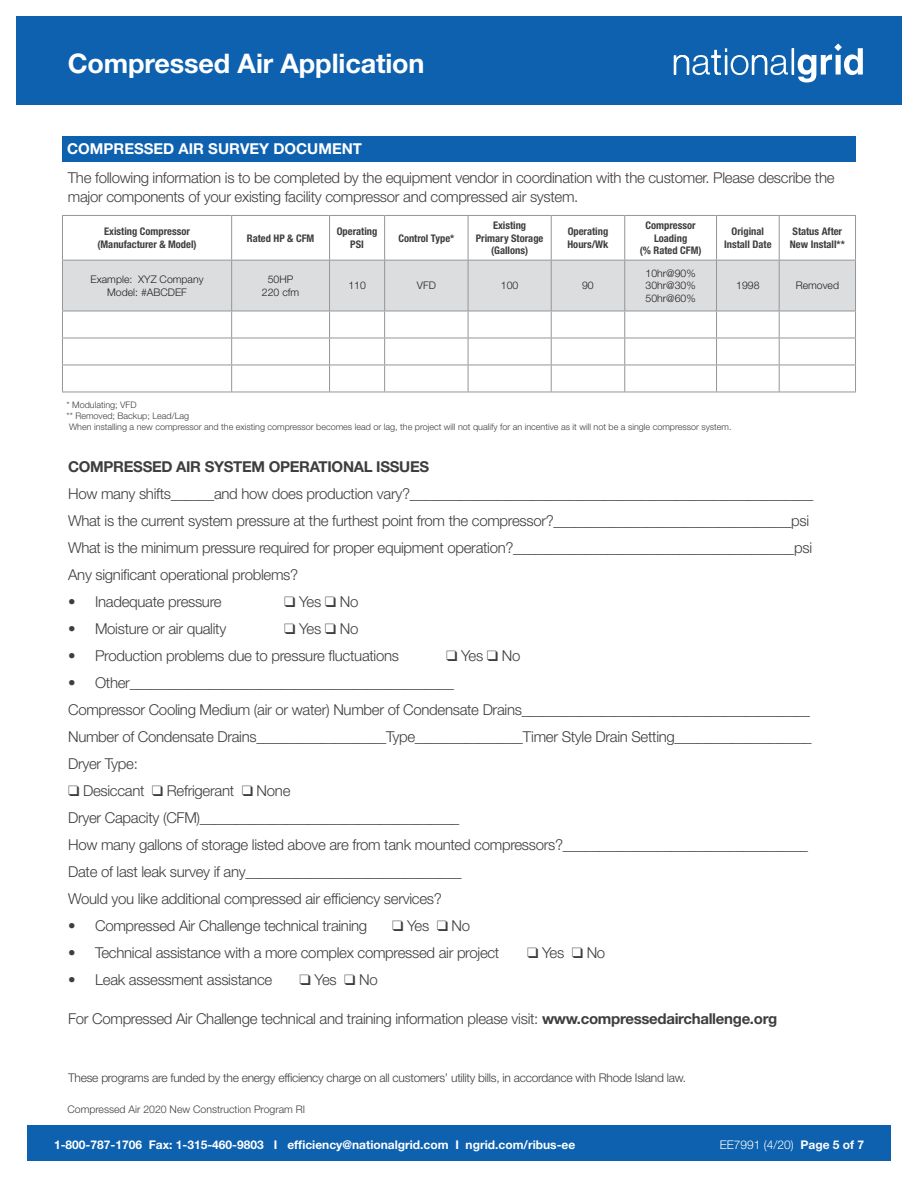
<style>
.page{position:relative;width:918px;height:1188px;background:#fff}
.page>*{position:absolute;margin:0;border:0;box-sizing:border-box;transform-origin:0 0}
.t1{font:700 27px "Helvetica Neue LT Std";letter-spacing:-.005em;color:#fff}
.t2{font:300 15px/27px "Helvetica Neue LT Std";letter-spacing:-.02em;color:#3e3e3f}
.t3{font:700 15px "Helvetica Neue LT Std";letter-spacing:-.02em;color:#3e3e3f}
.t4{font:700 15px "Helvetica Neue LT Std";color:#fff}
.t5{font:300 12px "Helvetica Neue LT Std";letter-spacing:-.02em;color:#3e3e3f}
.t6{font:700 12px "Helvetica Neue LT Std";color:#fff}
.t7{font:300 12px "Helvetica Neue LT Std";color:#fff}
.t8{font:700 condensed 10.5px/12.6px "Helvetica Neue LT Std";color:#3e3e3f;text-align:center}
.t9{font:300 10.5px/12.6px "Helvetica Neue LT Std";color:#231f20;text-align:center}
.t10{font:300 10.5px "Helvetica Neue LT Std";color:#3e3e3f}
.t11{font:300 9px/10.8px "Helvetica Neue LT Std";color:#3e3e3f}
.s1{font-weight:700}
</style>
<div class="page">
<div style="left:16px;top:16px;width:886px;height:88px;background:#0d61af"></div>
<svg style="left:674px;top:44px;width:189px;height:39px"></svg>
<div style="left:27px;top:1125px;width:864px;height:36px;background:#0d61af"></div>
<div style="left:62px;top:136px;width:794px;height:26px;background:#0d61af"></div>
<hr style="left:62px;top:215px;width:170px;height:1px;background:#939598">
<hr style="left:62px;top:216px;width:1px;height:44px;background:#939598">
<hr style="left:232px;top:215px;width:98px;height:1px;background:#939598">
<hr style="left:231px;top:216px;width:1px;height:44px;background:#939598">
<hr style="left:330px;top:215px;width:55px;height:1px;background:#939598">
<hr style="left:329px;top:216px;width:1px;height:44px;background:#939598">
<hr style="left:385px;top:215px;width:83px;height:1px;background:#939598">
<hr style="left:384px;top:216px;width:1px;height:44px;background:#939598">
<hr style="left:468px;top:215px;width:83px;height:1px;background:#939598">
<hr style="left:468px;top:216px;width:1px;height:44px;background:#939598">
<hr style="left:551px;top:215px;width:74px;height:1px;background:#939598">
<hr style="left:551px;top:216px;width:1px;height:44px;background:#939598">
<hr style="left:625px;top:215px;width:92px;height:1px;background:#939598">
<hr style="left:624px;top:216px;width:1px;height:44px;background:#939598">
<hr style="left:717px;top:215px;width:62px;height:1px;background:#939598">
<hr style="left:716px;top:216px;width:1px;height:44px;background:#939598">
<hr style="left:779px;top:215px;width:77px;height:1px;background:#939598">
<hr style="left:779px;top:216px;width:1px;height:44px;background:#939598">
<hr style="left:855px;top:216px;width:1px;height:44px;background:#939598">
<svg style="left:62px;top:260px;width:794px;height:132px"></svg>
<hr style="left:62px;top:392px;width:170px;height:1px;background:#939598">
<hr style="left:232px;top:392px;width:98px;height:1px;background:#939598">
<hr style="left:330px;top:392px;width:55px;height:1px;background:#939598">
<hr style="left:385px;top:392px;width:83px;height:1px;background:#939598">
<hr style="left:468px;top:392px;width:83px;height:1px;background:#939598">
<hr style="left:551px;top:392px;width:74px;height:1px;background:#939598">
<hr style="left:625px;top:392px;width:92px;height:1px;background:#939598">
<hr style="left:717px;top:392px;width:62px;height:1px;background:#939598">
<hr style="left:779px;top:392px;width:77px;height:1px;background:#939598">
<h1 class="t1" style="left:68px;top:47px;width:358px">Compressed Air Application</h1>
<p class="t4" style="left:67px;top:139px;width:296px">COMPRESSED AIR SURVEY DOCUMENT</p>
<p class="t2" style="left:68px;top:167px;width:768px;line-height:19.4px">The following information is to be completed by the equipment vendor in coordination with the customer. Please describe the major components of your existing facility compressor and compressed air system.</p>
<p class="t8" style="left:97px;top:225px;width:101px">Existing Compressor (Manufacturer &amp; Model)</p>
<p class="t8" style="left:247px;top:231px;width:69px">Rated HP &amp; CFM</p>
<p class="t8" style="left:337px;top:225px;width:42px">Operating<br>PSI</p>
<p class="t8" style="left:398px;top:231px;width:57px">Control Type*</p>
<p class="t8" style="left:476px;top:219px;width:69px">Existing<br>Primary Storage (Gallons)</p>
<p class="t8" style="left:567px;top:225px;width:43px;text-align:left">Operating<br>Hours/Wk</p>
<p class="t8" style="left:640px;top:219px;width:63px">Compressor<br>Loading<br>(% Rated CFM)</p>
<p class="t8" style="left:724px;top:225px;width:49px">Original<br>Install Date</p>
<p class="t8" style="left:790px;top:225px;width:56px;text-align:left">Status After<br>New Install**</p>
<p class="t9" style="left:91px;top:273px;width:114px">Example: XYZ Company<br>Model: #ABCDEF</p>
<p class="t9" style="left:262px;top:273px;width:39px">50HP<br>220 cfm</p>
<p class="t9" style="left:348px;top:279px;width:19px">110</p>
<p class="t9" style="left:417px;top:279px;width:21px">VFD</p>
<p class="t9" style="left:501px;top:279px;width:19px">100</p>
<p class="t9" style="left:582px;top:279px;width:13px">90</p>
<p class="t9" style="left:646px;top:266px;width:52px;text-align:justify">10hr@90% 30hr@30% 50hr@60%</p>
<p class="t9" style="left:736px;top:279px;width:25px">1998</p>
<p class="t9" style="left:796px;top:279px;width:45px">Removed</p>
<p class="t11" style="left:67px;top:399px;width:666px">* Modulating; VFD<br>** Removed; Backup; Lead/Lag<br>When installing a new compressor and the existing compressor becomes lead or lag, the project will not qualify for an incentive as it will not be a single compressor system.</p>
<p class="t3" style="left:68px;top:458px;width:363px">COMPRESSED AIR SYSTEM OPERATIONAL ISSUES</p>
<p class="t2" style="left:68px;top:480px;width:747px">How many shifts______and how does production vary?________________________________________________________ What is the current system pressure at the furthest point from the compressor?_________________________________psi What is the minimum pressure required for proper equipment operation?_______________________________________psi Any significant operational problems?</p>
<p class="t2" style="left:68px;top:588px;width:155px">• Inadequate pressure</p>
<p class="t2" style="left:284px;top:588px;width:76px">❑ Yes ❑ No</p>
<p class="t2" style="left:68px;top:615px;width:160px">• Moisture or air quality</p>
<p class="t2" style="left:284px;top:615px;width:76px">❑ Yes ❑ No</p>
<p class="t2" style="left:68px;top:642px;width:333px">• Production problems due to pressure fluctuations</p>
<p class="t2" style="left:446px;top:642px;width:76px">❑ Yes ❑ No</p>
<p class="t2" style="left:68px;top:669px;width:745px">• Other_____________________________________________<br>Compressor Cooling Medium (air or water) Number of Condensate Drains________________________________________ Number of Condensate Drains__________________Type_______________Timer Style Drain Setting___________________ Dryer Type:</p>
<p class="t2" style="left:68px;top:777px;width:741px">❑ Desiccant ❑ Refrigerant ❑ None<br>Dryer Capacity (CFM)____________________________________<br>How many gallons of storage listed above are from tank mounted compressors?__________________________________ Date of last leak survey if any______________________________<br>Would you like additional compressed air efficiency services?</p>
<p class="t2" style="left:68px;top:912px;width:301px">• Compressed Air Challenge technical training</p>
<p class="t2" style="left:392px;top:912px;width:80px">❑ Yes ❑ No</p>
<p class="t2" style="left:68px;top:939px;width:433px">• Technical assistance with a more complex compressed air project</p>
<p class="t2" style="left:527px;top:939px;width:80px">❑ Yes ❑ No</p>
<p class="t2" style="left:68px;top:966px;width:206px">• Leak assessment assistance</p>
<p class="t2" style="left:300px;top:966px;width:80px">❑ Yes ❑ No</p>
<p class="t2" style="left:68px;top:1005px;width:711px">For Compressed Air Challenge technical and training information please visit: <span class="s1">www.compressedairchallenge.org</span></p>
<p class="t5" style="left:68px;top:1070px;width:619px">These programs are funded by the energy efficiency charge on all customers’ utility bills, in accordance with Rhode Island law.</p>
<p class="t10" style="left:68px;top:1103px;width:239px">Compressed Air 2020 New Construction Program RI</p>
<p class="t6" style="left:54px;top:1137px;width:523px">1-800-787-1706 Fax: 1-315-460-9803 I efficiency@nationalgrid.com I ngrid.com/ribus-ee</p>
<p class="t7" style="left:720px;top:1137px;width:146px">EE7991 (4/20) <span class="s1">Page 5 of 7</span></p>
</div>
